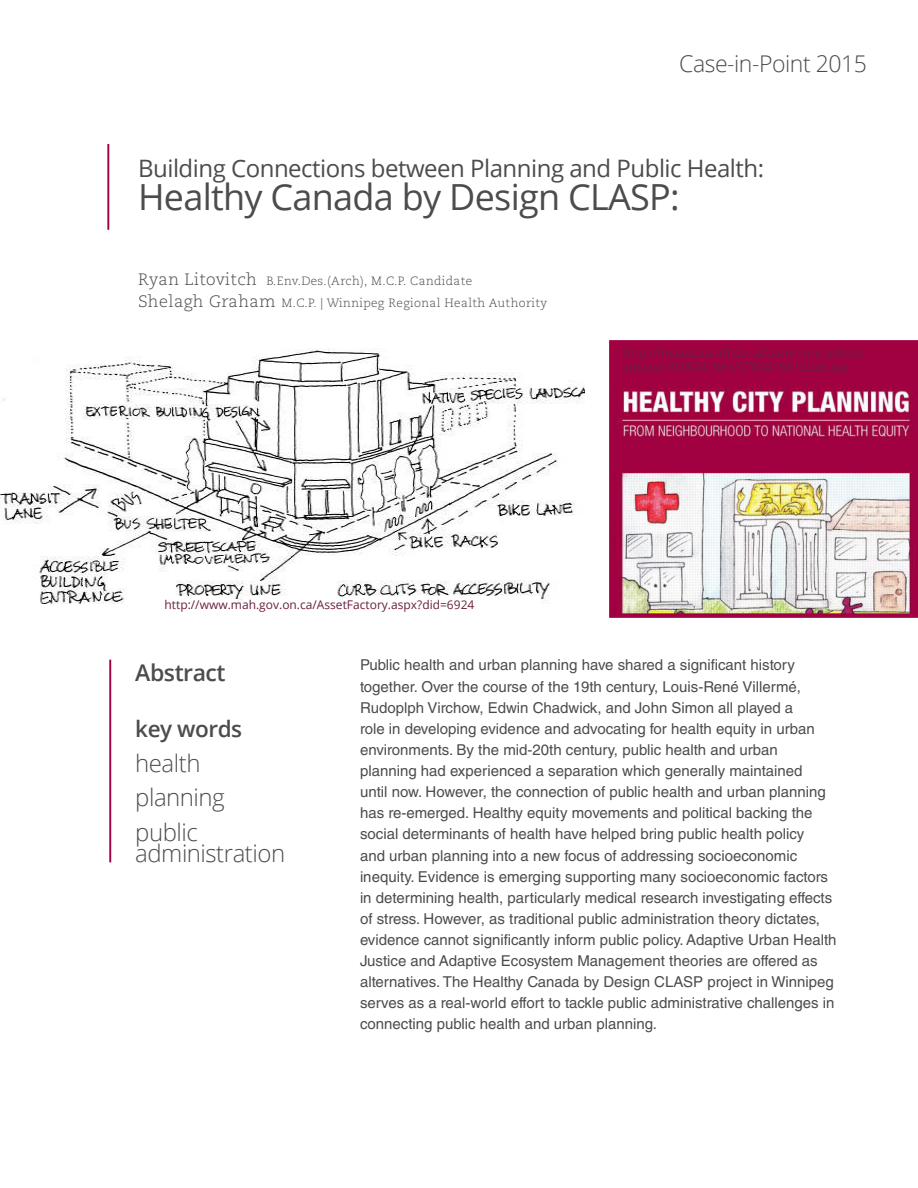
<style>
.page{position:relative;width:918px;height:1188px;background:#fff}
.page>*{position:absolute;margin:0;border:0;box-sizing:border-box;transform-origin:0 0}
.t1{font:36px "Open Sans";letter-spacing:-.02em;color:#4b4c4d}
.t2{font:24px "Open Sans";letter-spacing:-.02em;color:#4b4c4d}
.t3{font:300 24px/34.5px "Open Sans";letter-spacing:-.02em;color:#4b4c4d}
.t4{font:300 23.1px "Open Sans";letter-spacing:-.02em;color:#4b4c4d}
.t5{font:600 23.1px "Open Sans";letter-spacing:-.02em;color:#4b4c4d}
.t6{font:600 22.5px "Open Sans";letter-spacing:-.02em;color:#4b4c4d}
.t7{font:15px/21.1px "Helvetica LT Std";color:#4b4c4d}
.t8{font:12px/13.5px "Open Sans";color:#6a2041}
.t9{font:300 12px/21.6px "Caecilia LT Std";letter-spacing:.03em;color:#4b4c4d}
.s1{font-size:16.5px}
</style>
<div class="page">
<hr style="left:107px;top:144px;width:2px;height:86px;background:#a10141">
<img style="left:609px;top:340px;width:309px;height:278px">
<img style="left:0;top:348px;width:584px;height:256px">
<hr style="left:109px;top:660px;width:2px;height:202px;background:#a10141">
<h3 class="t4" style="left:679px;top:47px;width:189px">Case-in-Point 2015</h3>
<h2 class="t2" style="left:138px;top:152px;width:628px">Building Connections between Planning and Public Health:</h2>
<h1 class="t1" style="left:138px;top:172px;width:543px">Healthy Canada by Design CLASP:</h1>
<p class="t9" style="left:138px;top:271px;width:411px"><span class="s1">Ryan Litovitch</span> B.Env.Des.(Arch), M.C.P. Candidate<br><span class="s1">Shelagh Graham</span> M.C.P. | Winnipeg Regional Health Authority</p>
<p class="t8" style="left:622px;top:346px;width:244px">http://images.tandf.co.uk/common/jackets/ amazon/978041561/9780415613026.jpg</p>
<p class="t8" style="left:165px;top:598px;width:311px">http://www.mah.gov.on.ca/AssetFactory.aspx?did=6924</p>
<h3 class="t5" style="left:135px;top:657px;width:92px">Abstract</h3>
<h3 class="t6" style="left:135px;top:714px;width:108px">key words</h3>
<h2 class="t3" style="left:135px;top:745px;width:91px">health planning public</h2>
<h2 class="t3" style="left:135px;top:835px;width:151px">administration</h2>
<p class="t7" style="left:360px;top:655px;width:478px">Public health and urban planning have shared a significant history together. Over the course of the 19th century, Louis-René Villermé, Rudoplph Virchow, Edwin Chadwick, and John Simon all played a<br>role in developing evidence and advocating for health equity in urban environments. By the mid-20th century, public health and urban planning had experienced a separation which generally maintained<br>until now. However, the connection of public health and urban planning has re-emerged. Healthy equity movements and political backing the social determinants of health have helped bring public health policy<br>and urban planning into a new focus of addressing socioeconomic inequity. Evidence is emerging supporting many socioeconomic factors in determining health, particularly medical research investigating effects of stress. However, as traditional public administration theory dictates, evidence cannot significantly inform public policy. Adaptive Urban Health Justice and Adaptive Ecosystem Management theories are offered as alternatives. The Healthy Canada by Design CLASP project in Winnipeg serves as a real-world effort to tackle public administrative challenges in connecting public health and urban planning.</p>
</div>
